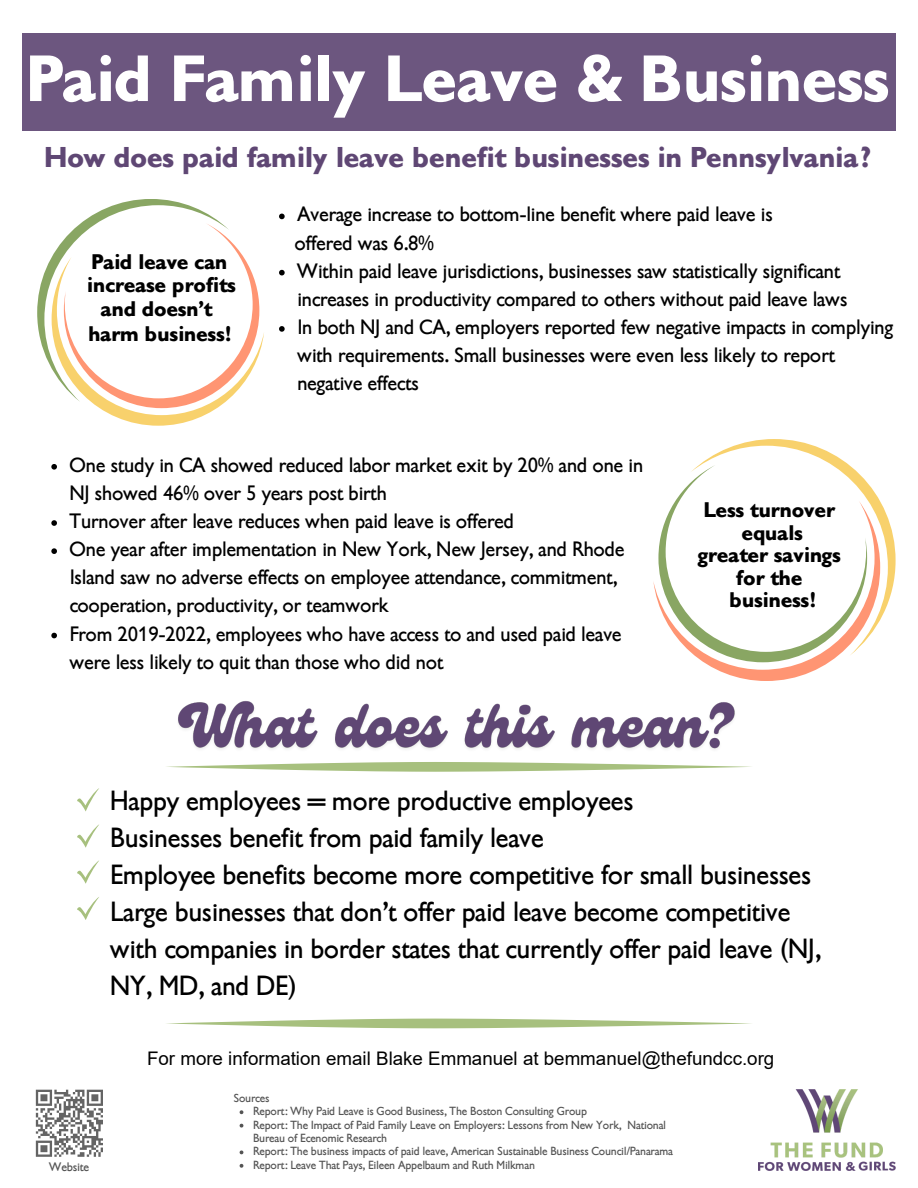
<style>
.page{position:relative;width:918px;height:1188px;background:#fff}
.page>*{position:absolute;margin:0;border:0;box-sizing:border-box;transform-origin:0 0}
.t1{font:700 64.5px "Gibson";color:#fff}
.t2{font:700 28.5px "Gibson";color:#5f4774}
.t3{font:27px/37.2px "Gibson";color:#000}
.t4{font:700 21px/22.5px "Gibson";color:#000;text-align:center}
.t5{font:20.25px/28.2px "Gibson";color:#000}
.t6{font:18.75px "Arial";color:#000}
.t7{font:12px "Gibson";color:#545454}
.t8{font:11.4px/13.4px "Gibson";color:#545454}
</style>
<div class="page">
<div style="left:22px;top:34px;width:874px;height:97px;background:#6c567f"></div>
<img style="left:758px;top:1090px;width:138px;height:81px">
<svg style="left:166px;top:1019px;width:585px;height:9px"></svg>
<svg style="left:37px;top:199px;width:227px;height:226px"></svg>
<svg style="left:279px;top:214px;width:6px;height:5px"></svg>
<svg style="left:279px;top:270px;width:6px;height:5px"></svg>
<svg style="left:279px;top:326px;width:6px;height:6px"></svg>
<svg style="left:240px;top:1110px;width:3px;height:4px"></svg>
<svg style="left:240px;top:1124px;width:3px;height:4px"></svg>
<svg style="left:240px;top:1150px;width:3px;height:4px"></svg>
<svg style="left:240px;top:1164px;width:3px;height:4px"></svg>
<svg style="left:51px;top:464px;width:6px;height:6px"></svg>
<svg style="left:51px;top:520px;width:6px;height:6px"></svg>
<svg style="left:51px;top:548px;width:6px;height:6px"></svg>
<svg style="left:51px;top:633px;width:6px;height:5px"></svg>
<svg style="left:699px;top:439px;width:196px;height:181px"></svg>
<svg style="left:654px;top:465px;width:226px;height:216px"></svg>
<img style="left:178px;top:701px;width:557px;height:49px">
<svg style="left:166px;top:762px;width:585px;height:10px"></svg>
<svg style="left:77px;top:788px;width:22px;height:23px"></svg>
<svg style="left:77px;top:824px;width:22px;height:23px"></svg>
<svg style="left:77px;top:860px;width:22px;height:23px"></svg>
<svg style="left:77px;top:897px;width:22px;height:23px"></svg>
<svg style="left:35px;top:1089px;width:68px;height:68px"></svg>
<h1 class="t1" style="left:27px;top:41px;width:865px">Paid Family Leave &amp; Business</h1>
<p class="t2" style="left:45px;top:140px;width:828px">How does paid family leave benefit businesses in Pennsylvania?</p>
<h1 class="t4" style="left:88px;top:250px;width:150px;line-height:24px">Paid leave can increase profits and doesn’t harm business!</h1>
<h3 class="t5" style="left:298px;top:201px;width:477px">Average increase to bottom-line benefit where paid leave is</h3>
<p class="t5" style="left:295px;top:229px;width:141px">offered was 6.8%</p>
<h5 class="t5" style="left:298px;top:257px;width:552px">Within paid leave jurisdictions, businesses saw statistically significant increases in productivity compared to others without paid leave laws</h5>
<p class="t5" style="left:298px;top:314px;width:598px">In both NJ and CA, employers reported few negative impacts in complying with requirements. Small businesses were even less likely to report negative effects</p>
<h5 class="t5" style="left:70px;top:451px;width:575px">One study in CA showed reduced labor market exit by 20% and one in<br>NJ showed 46% over 5 years post birth</h5>
<p class="t5" style="left:70px;top:508px;width:446px">Turnover after leave reduces when paid leave is offered</p>
<p class="t5" style="left:70px;top:536px;width:556px">One year after implementation in New York, New Jersey, and Rhode<br>Island saw no adverse effects on employee attendance, commitment, cooperation, productivity, or teamwork</p>
<p class="t5" style="left:70px;top:620px;width:553px">From 2019-2022, employees who have access to and used paid leave were less likely to quit than those who did not</p>
<p class="t4" style="left:698px;top:500px;width:144px">Less turnover equals<br>greater savings for the business!</p>
<h4 class="t7" style="left:49px;top:1160px;width:42px">Website</h4>
<p class="t3" style="left:111px;top:783px;width:712px">Happy employees = more productive employees<br>Businesses benefit from paid family leave<br>Employee benefits become more competitive for small businesses Large businesses that don’t offer paid leave become competitive with companies in border states that currently offer paid leave (NJ, NY, MD, and DE)</p>
<p class="t6" style="left:147px;top:1048px;width:629px">For more information email Blake Emmanuel at bemmanuel@thefundcc.org</p>
<p class="t8" style="left:234px;top:1091px;width:37px">Sources</p>
<p class="t8" style="left:253px;top:1105px;width:335px">Report: Why Paid Leave is Good Business, The Boston Consulting Group</p>
<p class="t8" style="left:253px;top:1118px;width:414px">Report: The Impact of Paid Family Leave on Employers: Lessons from New York, National<br>Bureau of Ecenomic Research</p>
<p class="t8" style="left:253px;top:1145px;width:421px">Report: The business impacts of paid leave, American Sustainable Business Council/Panarama</p>
<p class="t8" style="left:253px;top:1158px;width:283px">Report: Leave That Pays, Eileen Appelbaum and Ruth Milkman</p>
</div>
